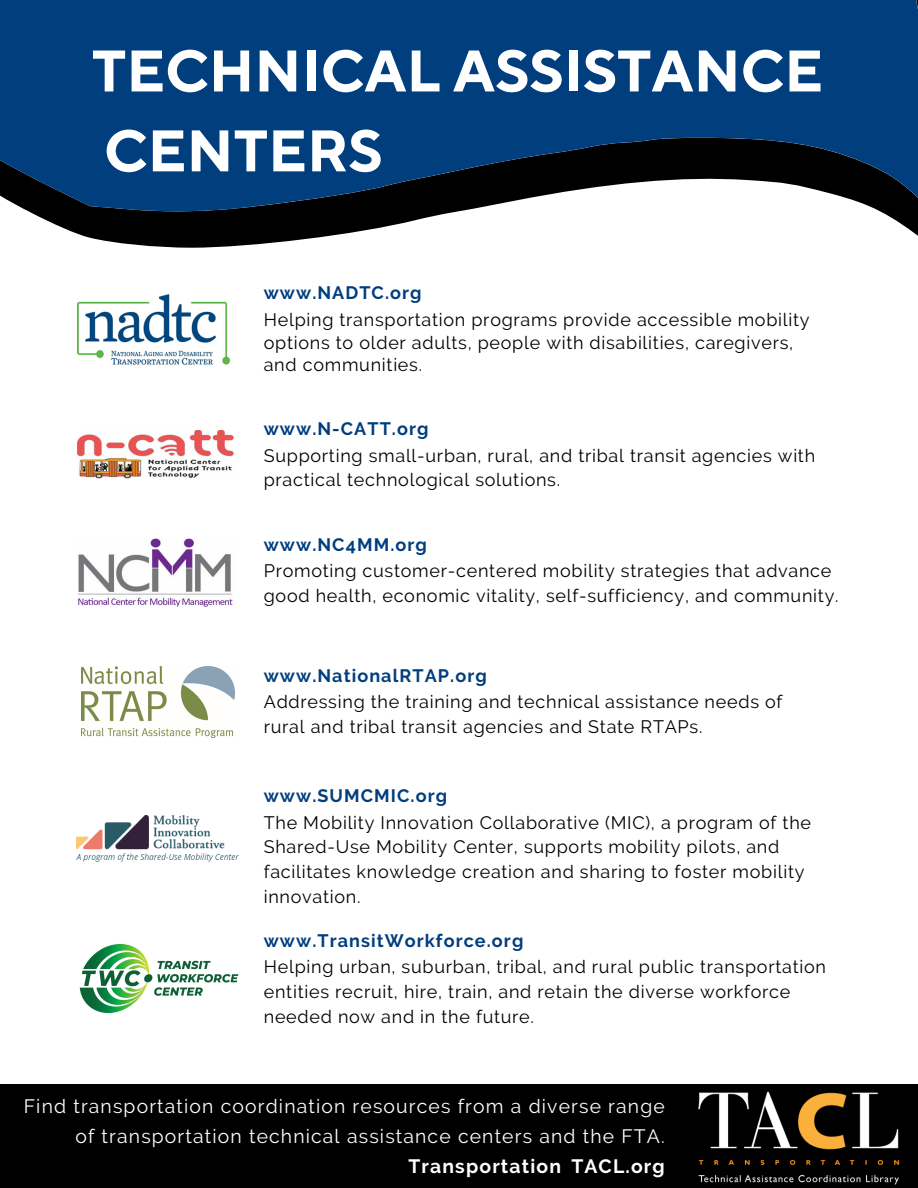
<style>
.page{position:relative;width:918px;height:1188px;background:#fff}
.page>*{position:absolute;margin:0;border:0;box-sizing:border-box;transform-origin:0 0}
.t1{font:700 58.5px/79.9px "TT Norms Pro";color:#fff}
.t2{font:19.35px/30.5px "Raleway";letter-spacing:.06em;color:#fff;text-align:right}
.t3{font:18px/24.8px "Raleway";letter-spacing:.04em;color:#000}
.t4{font:700 18px "Raleway";letter-spacing:.06em;color:#003e7e}
.s1{font-weight:700}
</style>
<div class="page">
<svg style="left:68px;top:230px;width:850px;height:18px"></svg>
<svg style="left:0;top:0;width:918px;height:230px;background:#174676"></svg>
<img style="left:77px;top:294px;width:154px;height:71px">
<img style="left:77px;top:430px;width:156px;height:49px">
<img style="left:78px;top:539px;width:155px;height:67px">
<img style="left:81px;top:667px;width:153px;height:70px">
<img style="left:77px;top:815px;width:162px;height:47px">
<img style="left:79px;top:943px;width:160px;height:71px">
<div style="left:0;top:1085px;width:918px;height:103px;background:#000"></div>
<img style="left:698px;top:1091px;width:202px;height:94px">
<p class="t1" style="left:92px;top:33px;width:733px">TECHNICAL ASSISTANCE<br>CENTERS</p>
<p class="t4" style="left:264px;top:282px;width:159px">www.NADTC.org</p>
<p class="t3" style="left:264px;top:308px;width:547px;line-height:22.5px">Helping transportation programs provide accessible mobility options to older adults, people with disabilities, caregivers, and communities.</p>
<p class="t4" style="left:264px;top:419px;width:166px">www.N-CATT.org</p>
<p class="t3" style="left:264px;top:443px;width:553px">Supporting small-urban, rural, and tribal transit agencies with practical technological solutions.</p>
<p class="t4" style="left:264px;top:534px;width:165px">www.NC4MM.org</p>
<p class="t3" style="left:264px;top:558px;width:576px">Promoting customer-centered mobility strategies that advance good health, economic vitality, self-sufficiency, and community.</p>
<p class="t4" style="left:264px;top:665px;width:225px">www.NationalRTAP.org</p>
<p class="t3" style="left:264px;top:690px;width:520px">Addressing the training and technical assistance needs of rural and tribal transit agencies and State RTAPs.</p>
<p class="t4" style="left:264px;top:786px;width:185px">www.SUMCMIC.org</p>
<p class="t3" style="left:264px;top:810px;width:549px">The Mobility Innovation Collaborative (MIC), a program of the Shared-Use Mobility Center, supports mobility pilots, and facilitates knowledge creation and sharing to foster mobility innovation.</p>
<p class="t4" style="left:264px;top:930px;width:261px">www.TransitWorkforce.org</p>
<p class="t3" style="left:264px;top:955px;width:564px">Helping urban, suburban, tribal, and rural public transportation entities recruit, hire, train, and retain the diverse workforce needed now and in the future.</p>
<p class="t2" style="left:24px;top:1091px;width:642px">Find transportation coordination resources from a diverse range of transportation technical assistance centers and the FTA.<br><span class="s1">Transportation TACL.org</span></p>
</div>
